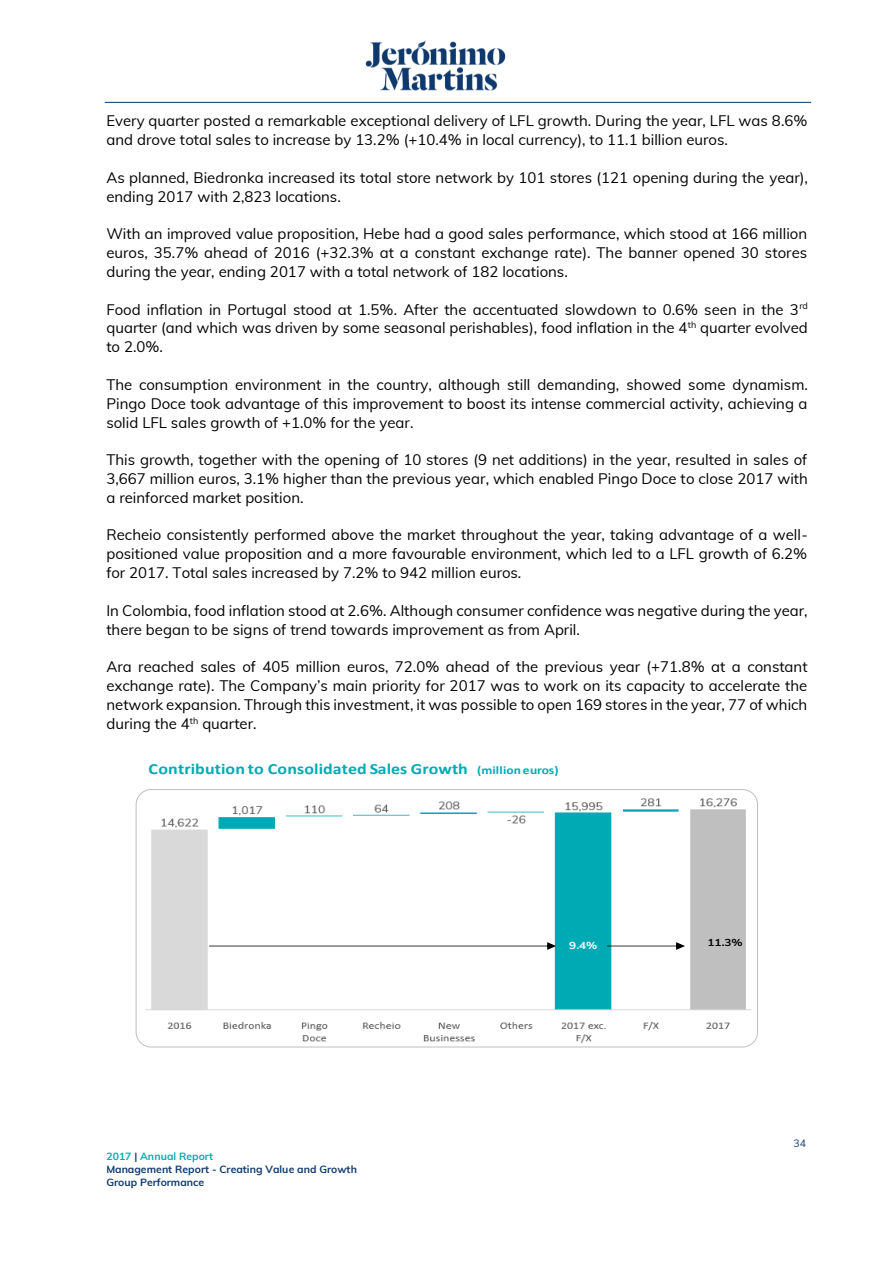
<style>
.page{position:relative;width:893px;height:1263px;background:#fff}
.page>*{position:absolute;margin:0;border:0;box-sizing:border-box;transform-origin:0 0}
.t1{font:700 15.6px "Calibri";letter-spacing:.005em;color:#00aab4;scale:1.15 1}
.t2{font:15px/18.8px "Muli";color:#000;text-align:justify}
.t3{font:700 10.5px/13.2px "Muli";color:#0f396c}
.t4{font:10.5px "Muli";color:#0f396c}
.t5{font:700 10.2px "Muli";color:#000;scale:1.15 1}
.t6{font:700 10.2px "Muli";color:#fff;scale:1.15 1}
.s1{font-size:11.7px}
.s2{color:#00aab4}
</style>
<div class="page">
<img style="left:365px;top:40px;width:141px;height:51px">
<hr style="left:105px;top:102px;width:706px;height:1px;background:#0f396c">
<img style="left:136px;top:789px;width:622px;height:259px">
<svg style="left:209px;top:942px;width:347px;height:8px"></svg>
<svg style="left:607px;top:942px;width:78px;height:8px"></svg>
<div style="left:136px;top:789px;width:622px;height:258px;border:1px solid #bfbfbf;border-radius:15px"></div>
<p class="t2" style="left:106px;top:111px;width:703px">Every quarter posted a remarkable exceptional delivery of LFL growth. During the year, LFL was 8.6% and drove total sales to increase by 13.2% (+10.4% in local currency), to 11.1 billion euros.</p>
<p class="t2" style="left:106px;top:168px;width:703px">As planned, Biedronka increased its total store network by 101 stores (121 opening during the year), ending 2017 with 2,823 locations.</p>
<p class="t2" style="left:106px;top:224px;width:702px">With an improved value proposition, Hebe had a good sales performance, which stood at 166 million euros, 35.7% ahead of 2016 (+32.3% at a constant exchange rate). The banner opened 30 stores during the year, ending 2017 with a total network of 182 locations.</p>
<p class="t2" style="left:106px;top:299px;width:703px">Food inflation in Portugal stood at 1.5%. After the accentuated slowdown to 0.6% seen in the 3<sup>rd </sup>quarter (and which was driven by some seasonal perishables), food inflation in the 4<sup>th</sup> quarter evolved to 2.0%.</p>
<p class="t2" style="left:106px;top:375px;width:703px">The consumption environment in the country, although still demanding, showed some dynamism.<br>Pingo Doce took advantage of this improvement to boost its intense commercial activity, achieving a solid LFL sales growth of +1.0% for the year.</p>
<p class="t2" style="left:106px;top:450px;width:703px">This growth, together with the opening of 10 stores (9 net additions) in the year, resulted in sales of 3,667 million euros, 3.1% higher than the previous year, which enabled Pingo Doce to close 2017 with a reinforced market position.</p>
<p class="t2" style="left:106px;top:525px;width:703px">Recheio consistently performed above the market throughout the year, taking advantage of a well&shy;positioned value proposition and a more favourable environment, which led to a LFL growth of 6.2% for 2017. Total sales increased by 7.2% to 942 million euros.</p>
<p class="t2" style="left:106px;top:601px;width:703px">In Colombia, food inflation stood at 2.6%. Although consumer confidence was negative during the year, there began to be signs of trend towards improvement as from April.</p>
<p class="t2" style="left:106px;top:657px;width:703px">Ara reached sales of 405 million euros, 72.0% ahead of the previous year (+71.8% at a constant exchange rate). The Company’s main priority for 2017 was to work on its capacity to accelerate the network expansion. Through this investment, it was possible to open 169 stores in the year, 77 of which during the 4<sup>th</sup> quarter.</p>
<p class="t1" style="left:149px;top:762px;width:358px">Contribution to Consolidated Sales Growth <span class="s1">(million euros)</span></p>
<p class="t3" style="left:106px;top:1149px;width:252px"><span class="s2">2017</span> | <span class="s2">Annual Report<br></span>Management Report - Creating Value and Growth<br>Group Performance</p>
<p class="t6" style="left:569px;top:938px;width:26px">9.4%</p>
<p class="t5" style="left:707px;top:936px;width:32px">11.3%</p>
<p class="t4" style="left:794px;top:1136px;width:14px">34</p>
</div>
